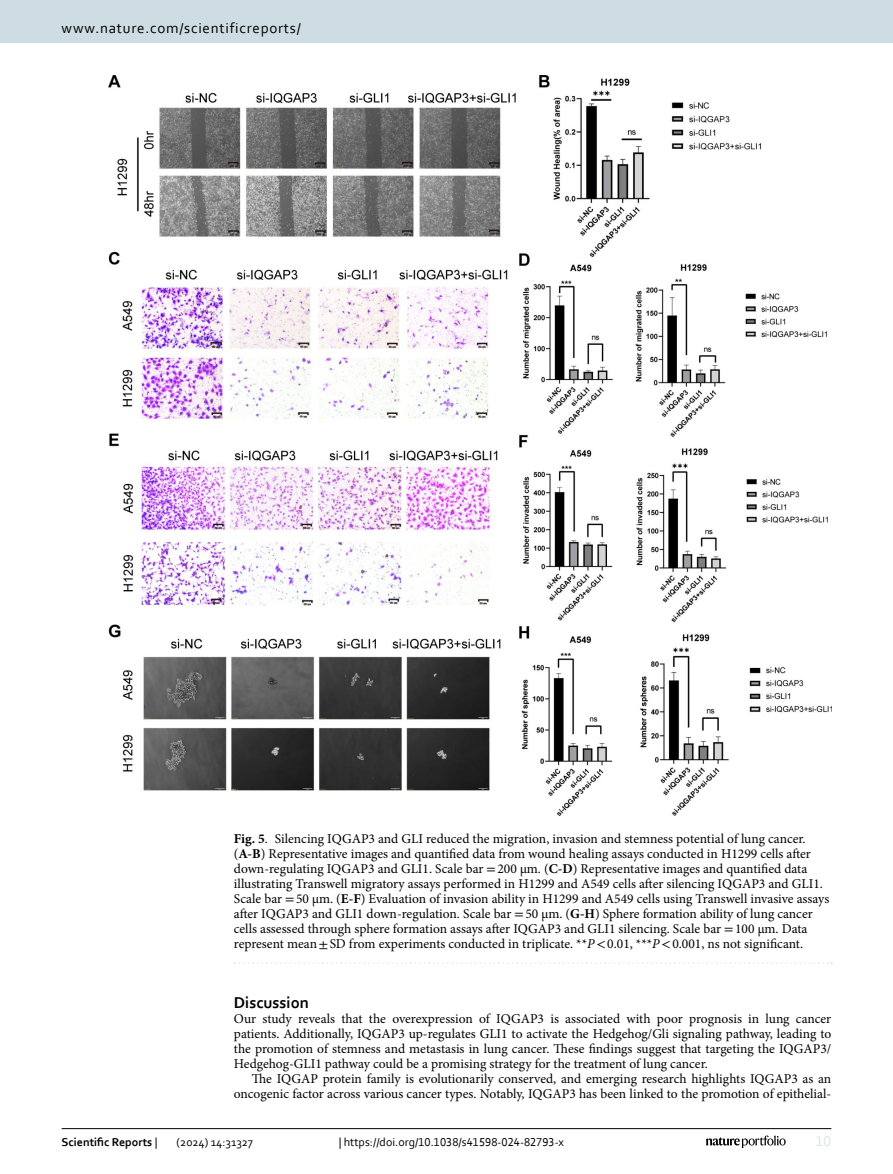
<style>
.page{position:relative;width:893px;height:1174px;background:#fff}
.page>*{position:absolute;margin:0;border:0;box-sizing:border-box;transform-origin:0 0}
.Head_1{font:700 16.5px "Corbel";color:#000}
.t1{font:15px "Corbel";letter-spacing:.05em;color:#000}
.t2{font:15px "Corbel";color:#d9e4eb}
.Figure_Caption{font:13.5px/15px "Minion Pro";color:#000}
.Body_Text{font:13.5px/15px "Minion Pro";letter-spacing:-.005em;color:#000;text-align:justify}
.Body_Text_Indent{font:13.5px/15px "Minion Pro";color:#000;text-align:right}
.t3{font:12px "Corbel";color:#000}
.t4{font:700 12px "Corbel";color:#000}
.s1{font-weight:700}
.s2{font-family:"STIX"}
.s3{font-style:italic}
.s4{font-weight:400}
</style>
<div class="page">
<img style="left:108px;top:76px;width:723px;height:739px">
<svg style="left:235px;top:962px;width:597px;height:2px"></svg>
<hr style="left:62px;top:1128px;width:769px;height:1px;background:#000">
<svg style="left:706px;top:1135px;width:80px;height:12px"></svg>
<div style="left:0;top:0;width:893px;height:43px;background:#cedde4"></div>
<p class="t1" style="left:62px;top:18px;width:241px">www.nature.com/scientificreports/</p>
<p class="Figure_Caption" style="left:234px;top:831px;width:597px"><span class="s1">Fig. 5</span>. Silencing IQGAP3 and GLI reduced the migration, invasion and stemness potential of lung cancer. (<span class="s1">A-B</span>) Representative images and quantified data from wound healing assays conducted in H1299 cells after down-regulating IQGAP3 and GLI1. Scale bar <span class="s2">=</span>200 μm. (<span class="s1">C-D</span>) Representative images and quantified data illustrating Transwell migratory assays performed in H1299 and A549 cells after silencing IQGAP3 and GLI1.<br>Scale bar <span class="s2">=</span>50 μm. (<span class="s1">E-F</span>) Evaluation of invasion ability in H1299 and A549 cells using Transwell invasive assays after IQGAP3 and GLI1 down-regulation. Scale bar <span class="s2">=</span>50 μm. (<span class="s1">G-H</span>) Sphere formation ability of lung cancer cells assessed through sphere formation assays after IQGAP3 and GLI1 silencing. Scale bar <span class="s2">=</span>100 μm. Data represent mean<span class="s2">±</span>SD from experiments conducted in triplicate. **<span class="s3">P</span><span class="s2">&lt;</span>0.01, ***<span class="s3">P</span><span class="s2">&lt;</span>0.001, ns not significant.</p>
<p class="Head_1" style="left:234px;top:992px;width:77px">Discussion</p>
<p class="Body_Text" style="left:234px;top:1011px;width:599px">Our study reveals that the overexpression of IQGAP3 is associated with poor prognosis in lung cancer patients. Additionally, IQGAP3 up-regulates GLI1 to activate the Hedgehog/Gli signaling pathway, leading to the promotion of stemness and metastasis in lung cancer. These findings suggest that targeting the IQGAP3/ Hedgehog-GLI1 pathway could be a promising strategy for the treatment of lung cancer.</p>
<p class="Body_Text_Indent" style="left:234px;top:1071px;width:599px">The IQGAP protein family is evolutionarily conserved, and emerging research highlights IQGAP3 as an oncogenic factor across various cancer types. Notably, IQGAP3 has been linked to the promotion of epithelial-</p>
<p class="t4" style="left:62px;top:1134px;width:97px">Scientific Reports <span class="s4">|</span></p>
<p class="t3" style="left:177px;top:1134px;width:78px">(2024) 14:31327</p>
<p class="t3" style="left:339px;top:1134px;width:227px">| https://doi.org/10.1038/s41598-024-82793-x</p>
<p class="t2" style="left:816px;top:1132px;width:17px">10</p>
</div>
